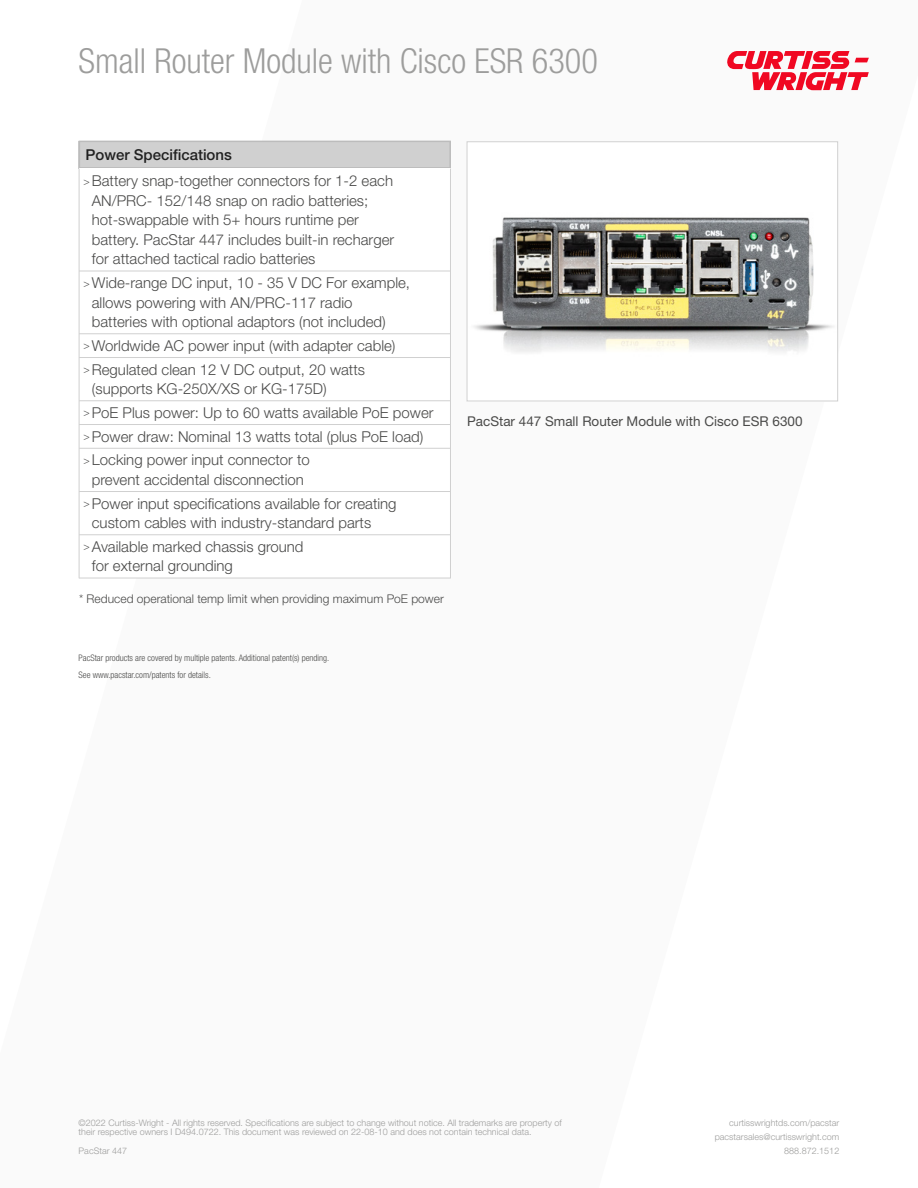
<style>
.page{position:relative;width:918px;height:1188px;background:#fff}
.page>*{position:absolute;margin:0;border:0;box-sizing:border-box;transform-origin:0 0}
.t1{font:300 condensed 34.5px "Helvetica Neue LT Std";color:#9d9d9c}
.t2{font:300 15px/23.7px "Helvetica Neue LT Std";color:#4a4a49}
.t3{font:13.5px "Helvetica Neue LT Std";color:#4a4a49}
.t4{font:300 12px "Helvetica Neue LT Std";color:#4a4a49}
.t5{font:300 9px/9px "Helvetica Neue LT Std";color:#9d9d9c}
.t6{font:300 condensed 9px/16.5px "Helvetica Neue LT Std";color:#4a4a49}
.s1{font-weight:500;color:#212121}
.s2{font-size:10.5px}
</style>
<div class="page">
<svg style="left:727px;top:51px;width:142px;height:39px"></svg>
<div style="left:79px;top:141px;width:372px;height:28px;background:#d0d0d0"></div>
<div style="left:79px;top:141px;width:372px;height:28px;border:2px solid #bcbcbc"></div>
<hr style="left:79px;top:169px;width:1px;height:409px;background:#d0d0d0">
<hr style="left:450px;top:169px;width:1px;height:409px;background:#d0d0d0">
<hr style="left:79px;top:271px;width:371px;height:1px;background:#d0d0d0">
<hr style="left:79px;top:333px;width:371px;height:1px;background:#d0d0d0">
<hr style="left:79px;top:357px;width:371px;height:1px;background:#d0d0d0">
<hr style="left:79px;top:400px;width:371px;height:1px;background:#d0d0d0">
<hr style="left:79px;top:424px;width:371px;height:1px;background:#d0d0d0">
<hr style="left:79px;top:448px;width:371px;height:1px;background:#d0d0d0">
<hr style="left:79px;top:491px;width:371px;height:1px;background:#d0d0d0">
<hr style="left:79px;top:534px;width:371px;height:1px;background:#d0d0d0">
<hr style="left:79px;top:578px;width:371px;height:1px;background:#d0d0d0">
<img style="left:474px;top:217px;width:360px;height:136px">
<div style="left:467px;top:141px;width:371px;height:260px;border:1px solid #d0d0d0"></div>
<h1 class="t1" style="left:79px;top:41px;width:521px">Small Router Module with Cisco ESR 6300</h1>
<p class="t2" style="left:83px;top:141px;width:311px;line-height:26.5px"><span class="s1">Power Specifications<br></span><span class="s2">&gt;</span> Battery snap-together connectors for 1-2 each</p>
<p class="t2" style="left:92px;top:191px;width:304px;line-height:19.5px">AN/PRC- 152/148 snap on radio batteries; hot-swappable with 5+ hours runtime per battery. PacStar 447 includes built-in recharger for attached tactical radio batteries</p>
<p class="t2" style="left:92px;top:273px;width:320px;line-height:19.5px;text-indent:-9px"><span class="s2">&gt;</span> Wide-range DC input, 10 - 35 V DC For example, allows powering with AN/PRC-117 radio batteries with optional adaptors (not included)</p>
<p class="t2" style="left:83px;top:333px;width:314px"><span class="s2">&gt;</span> Worldwide AC power input (with adapter cable) <span class="s2">&gt;</span> Regulated clean 12 V DC output, 20 watts</p>
<p class="t2" style="left:83px;top:377px;width:352px;text-indent:9px">(supports KG-250X/XS or KG-175D)<br><span class="s2">&gt;</span> PoE Plus power: Up to 60 watts available PoE power <span class="s2">&gt;</span> Power draw: Nominal 13 watts total (plus PoE load)<br><span class="s2">&gt;</span> Locking power input connector to</p>
<p class="t2" style="left:83px;top:467px;width:315px;text-indent:9px">prevent accidental disconnection<br><span class="s2">&gt;</span> Power input specifications available for creating</p>
<p class="t2" style="left:83px;top:511px;width:289px;text-indent:9px">custom cables with industry-standard parts <span class="s2">&gt;</span> Available marked chassis ground</p>
<p class="t2" style="left:92px;top:554px;width:143px">for external grounding</p>
<p class="t4" style="left:79px;top:591px;width:366px">* Reduced operational temp limit when providing maximum PoE power</p>
<p class="t6" style="left:79px;top:650px;width:252px">PacStar products are covered by multiple patents. Additional patent(s) pending.<br>See www.pacstar.com/patents for details.</p>
<p class="t3" style="left:467px;top:413px;width:337px">PacStar 447 Small Router Module with Cisco ESR 6300</p>
<p class="t5" style="left:79px;top:1118px;width:485px">©2022 Curtiss-Wright - All rights reserved. Specifications are subject to change without notice. All trademarks are property of their respective owners I D494.0722. This document was reviewed on 22-08-10 and does not contain technical data.</p>
<p class="t5" style="left:729px;top:1118px;width:112px">curtisswrightds.com/pacstar</p>
<p class="t5" style="left:715px;top:1132px;width:126px">pacstarsales@curtisswright.com</p>
<p class="t5" style="left:79px;top:1146px;width:50px">PacStar 447</p>
<p class="t5" style="left:784px;top:1146px;width:57px">888.872.1512</p>
</div>
